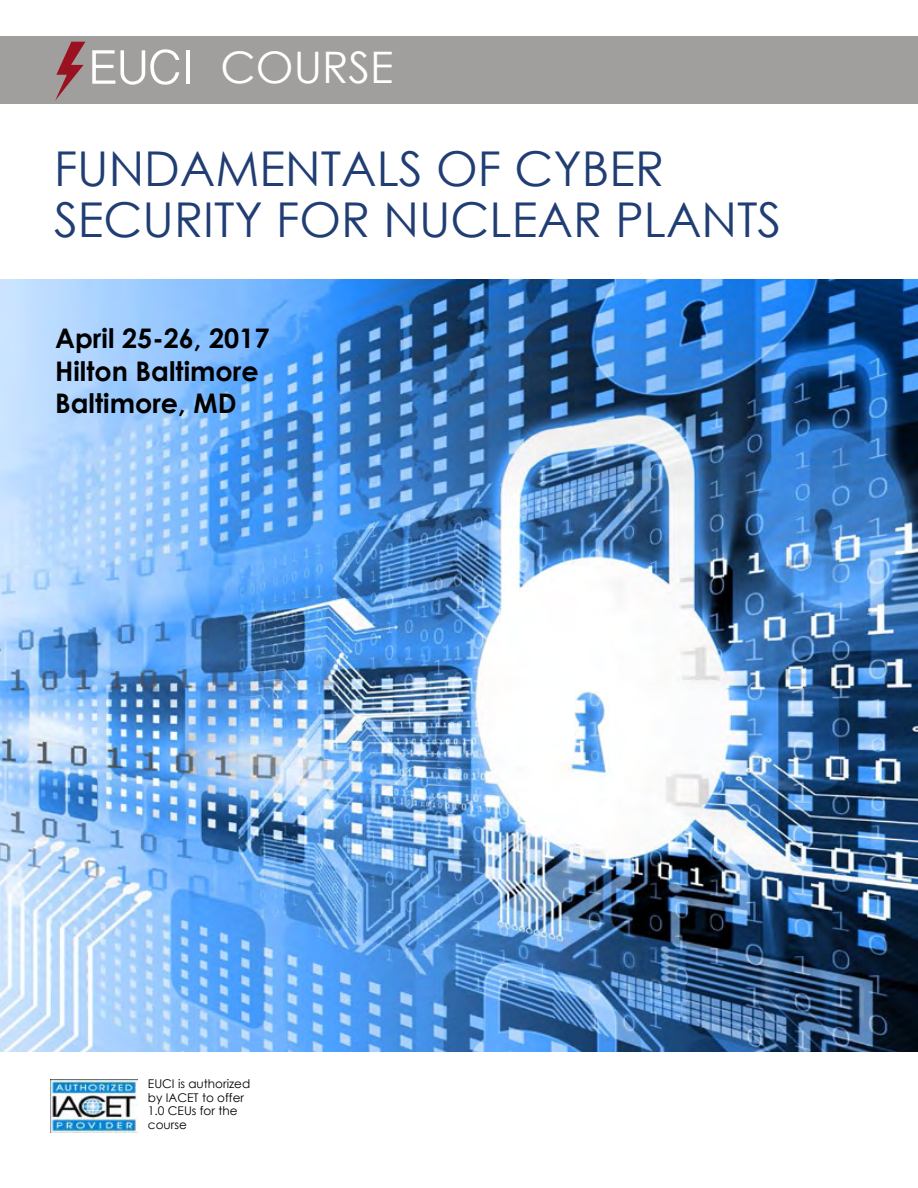
<style>
.page{position:relative;width:918px;height:1188px;background:#fff}
.page>*{position:absolute;margin:0;border:0;box-sizing:border-box;transform-origin:0 0}
.t1{font:48px/51px "Century Gothic";color:#203d74}
.t2{font:43.5px "Century Gothic";color:#fff}
.t3{font:700 27px/32.4px "Century Gothic";color:#000}
.t4{font:12px/13.5px "Century Gothic";color:#000}
</style>
<div class="page">
<img style="left:0;top:279px;width:918px;height:773px">
<div style="left:0;top:36px;width:918px;height:68px;background:#a09f9e"></div>
<svg style="left:92px;top:49px;width:87px;height:36px"></svg>
<hr style="left:186px;top:50px;width:4px;height:34px;background:#fff">
<svg style="left:55px;top:42px;width:30px;height:58px"></svg>
<img style="left:50px;top:1080px;width:88px;height:52px">
<h2 class="t2" style="left:220px;top:37px;width:175px">COURSE</h2>
<h1 class="t1" style="left:54px;top:142px;width:729px">FUNDAMENTALS OF CYBER<br>SECURITY FOR NUCLEAR PLANTS</h1>
<h3 class="t3" style="left:55px;top:321px;width:216px">April 25-26, 2017<br>Hilton Baltimore<br>Baltimore, MD</h3>
<p class="t4" style="left:148px;top:1077px;width:104px">EUCI is authorized by IACET to offer<br>1.0 CEUs for the course</p>
</div>
